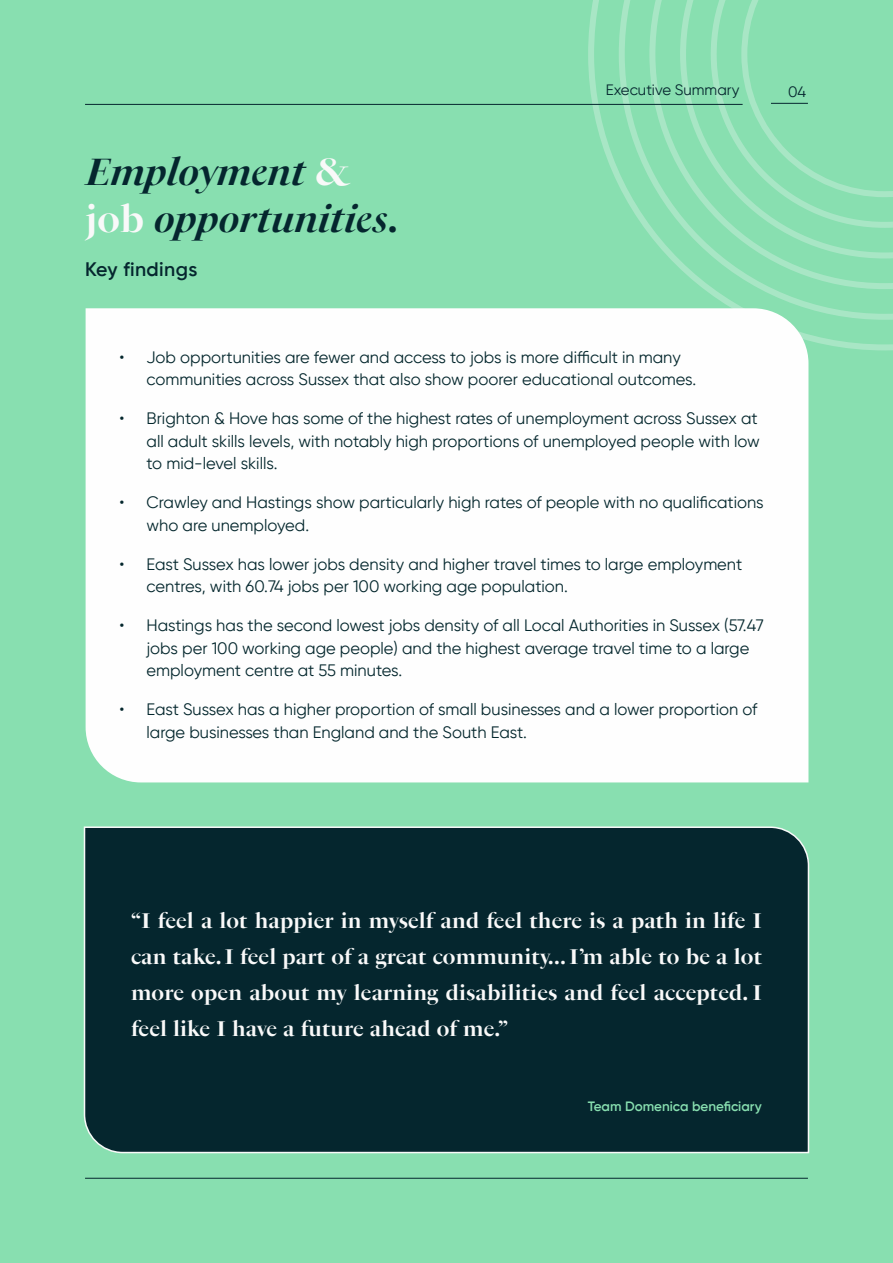
<style>
.page{position:relative;width:893px;height:1263px;background:#88dfb0}
.page>*{position:absolute;margin:0;border:0;box-sizing:border-box;transform-origin:0 0}
.t1{font:italic 700 37.5px/46.5px "PS Fournier Std Grand";color:#05262e}
.t2{font:700 21px/36px "PS Fournier Std Grand";letter-spacing:.01em;color:#f9f9f9;text-align:justify}
.t3{font:600 19.5px "Gilroy";letter-spacing:.02em;color:#05262e}
.t4{font:16.5px/22.5px "Gilroy";color:#04272d}
.t5{font:15px "Gilroy";color:#05262e}
.t6{font:600 13.5px "Gilroy";color:#88dfb0}
.s1{font-style:normal;color:#f9f9f9}
.s2{font-style:normal}
</style>
<div class="page">
<svg style="left:586px;top:0;width:307px;height:351px"></svg>
<svg style="left:615px;top:0;width:278px;height:323px"></svg>
<svg style="left:646px;top:0;width:247px;height:292px"></svg>
<svg style="left:683px;top:0;width:210px;height:261px"></svg>
<svg style="left:708px;top:0;width:185px;height:231px"></svg>
<div style="left:86px;top:308px;width:722px;height:474px;background:#fefefe"></div>
<hr style="left:771px;top:103px;width:37px;height:1px;background:#05262e">
<hr style="left:85px;top:104px;width:658px;height:1px;background:#05262e">
<hr style="left:85px;top:1178px;width:723px;height:1px;background:#05262e">
<div style="left:83px;top:826px;width:727px;height:328px;background:#05262e"></div>
<h1 class="t1" style="left:86px;top:148px;width:314px">Employment <span class="s1">&amp; job</span> opportunities<span class="s2">.</span></h1>
<p class="t3" style="left:85px;top:257px;width:114px">Key findings</p>
<p class="t5" style="left:606px;top:81px;width:135px">Executive Summary</p>
<p class="t5" style="left:788px;top:83px;width:20px">04</p>
<p class="t4" style="left:147px;top:345px;width:551px;text-indent:-27px">• Job opportunities are fewer and access to jobs is more difficult in many communities across Sussex that also show poorer educational outcomes.</p>
<p class="t4" style="left:147px;top:407px;width:615px;text-indent:-27px">• Brighton &amp; Hove has some of the highest rates of unemployment across Sussex at all adult skills levels, with notably high proportions of unemployed people with low to mid-level skills.</p>
<p class="t4" style="left:147px;top:491px;width:619px;text-indent:-27px">• Crawley and Hastings show particularly high rates of people with no qualifications who are unemployed.</p>
<p class="t4" style="left:147px;top:552px;width:597px;text-indent:-27px">• East Sussex has lower jobs density and higher travel times to large employment centres, with 60.74 jobs per 100 working age population.</p>
<p class="t4" style="left:147px;top:614px;width:619px;text-indent:-27px">• Hastings has the second lowest jobs density of all Local Authorities in Sussex (57.47 jobs per 100 working age people) and the highest average travel time to a large employment centre at 55 minutes.</p>
<p class="t4" style="left:147px;top:698px;width:612px;text-indent:-27px">• East Sussex has a higher proportion of small businesses and a lower proportion of large businesses than England and the South East.</p>
<p class="t2" style="left:131px;top:902px;width:632px">“I feel a lot happier in myself and feel there is a path in life I can take. I feel part of a great community… I’m able to be a lot more open about my learning disabilities and feel accepted. I feel like I have a future ahead of me.”</p>
<p class="t6" style="left:588px;top:1098px;width:175px">Team Domenica beneficiary</p>
</div>
